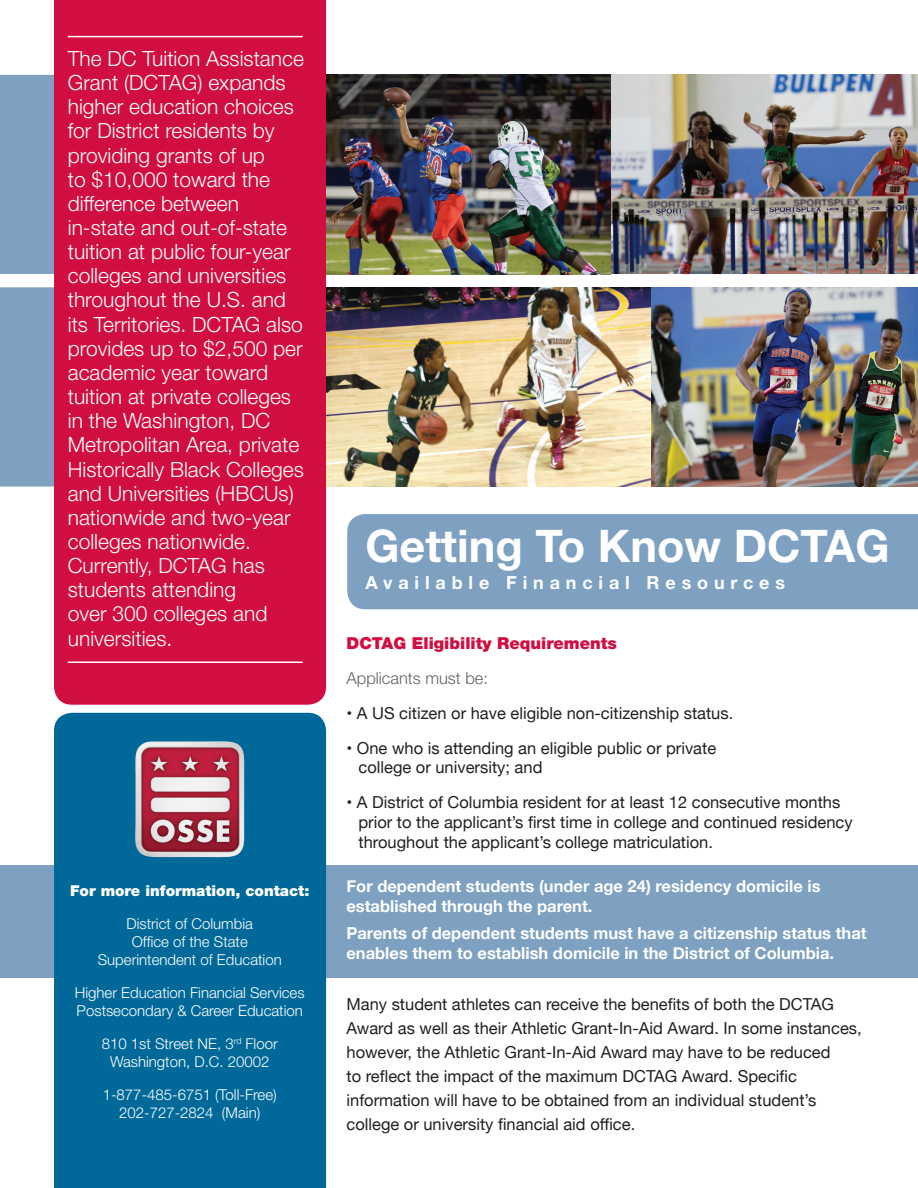
<style>
.page{position:relative;width:918px;height:1188px;background:#fff}
.page>*{position:absolute;margin:0;border:0;box-sizing:border-box;transform-origin:0 0}
.t1{font:700 45px "Helvetica Neue LT Std";color:#fff}
.t2{font:300 21px/24.2px "Helvetica Neue LT Pro";color:#fff}
.t3{font:700 18px "Helvetica Neue LT Std";letter-spacing:.325em;color:#fff}
.t4{font:16.5px/24px "Helvetica Neue";color:#231f20}
.t5{font:700 16.5px/19.8px "Helvetica Neue";color:#fff}
.t6{font:900 16.5px "Helvetica Neue LT Pro";color:#d10e40}
.t7{font:300 16.5px "Helvetica Neue LT Pro";color:#636366}
.t8{font:300 15px/18px "Helvetica Neue LT Pro";color:#fff;text-align:center}
.t9{font:900 15px "Helvetica Neue LT Pro";color:#fff}
</style>
<div class="page">
<div style="left:0;top:287px;width:54px;height:200px;background:#7ea1c1"></div>
<div style="left:0;top:75px;width:918px;height:199px;background:#7ea1c1"></div>
<img style="left:610px;top:75px;width:308px;height:198px">
<div style="left:347px;top:514px;width:571px;height:95px;background:#7ea1c1"></div>
<div style="left:0;top:865px;width:918px;height:112px;background:#7ea1c1"></div>
<div style="left:54px;top:713px;width:272px;height:475px;background:#006999"></div>
<div style="left:54px;top:0;width:272px;height:705px;background:#d10e40"></div>
<hr style="left:68px;top:36px;width:235px;height:1px;background:#fff">
<hr style="left:68px;top:662px;width:235px;height:1px;background:#fff">
<img style="left:134px;top:741px;width:111px;height:117px">
<img style="left:326px;top:287px;width:592px;height:200px">
<img style="left:326px;top:75px;width:284px;height:199px">
<p class="t2" style="left:68px;top:46px;width:238px">The DC Tuition Assistance<br>Grant (DCTAG) expands higher education choices for District residents by providing grants of up<br>to $10,000 toward the difference between in-state and out-of-state tuition at public four-year colleges and universities throughout the U.S. and its Territories. DCTAG also provides up to $2,500 per academic year toward tuition at private colleges in the Washington, DC<br>Metropolitan Area, private<br>Historically Black Colleges and Universities (HBCUs) nationwide and two-year colleges nationwide.<br>Currently, DCTAG has students attending<br>over 300 colleges and universities.</p>
<p class="t9" style="left:70px;top:881px;width:241px">For more information, contact:</p>
<p class="t8" style="left:98px;top:914px;width:185px">District of Columbia<br>Office of the State<br>Superintendent of Education</p>
<p class="t8" style="left:75px;top:983px;width:231px;text-align:left">Higher Education Financial Services<br>Postsecondary &amp; Career Education</p>
<p class="t8" style="left:102px;top:1034px;width:178px">810 1st Street NE, 3<sup>rd</sup> Floor<br>Washington, D.C. 20002</p>
<p class="t8" style="left:103px;top:1085px;width:175px">1-877-485-6751 (Toll-Free)<br>202-727-2824 (Main)</p>
<h1 class="t1" style="left:365px;top:519px;width:526px">Getting To Know DCTAG</h1>
<p class="t3" style="left:365px;top:572px;width:421px">Available Financial Resources</p>
<p class="t6" style="left:346px;top:633px;width:272px">DCTAG Eligibility Requirements</p>
<p class="t7" style="left:346px;top:668px;width:143px">Applicants must be:</p>
<p class="t4" style="left:346px;top:702px;width:388px">• A US citizen or have eligible non-citizenship status.</p>
<p class="t4" style="left:358px;top:739px;width:359px;line-height:19.8px;text-indent:-12px">• One who is attending an eligible public or private college or university; and</p>
<p class="t4" style="left:358px;top:793px;width:496px;line-height:19.8px;text-indent:-12px">• A District of Columbia resident for at least 12 consecutive months prior to the applicant’s first time in college and continued residency throughout the applicant’s college matriculation.</p>
<p class="t5" style="left:346px;top:877px;width:476px">For dependent students (under age 24) residency domicile is established through the parent.</p>
<p class="t5" style="left:346px;top:924px;width:522px">Parents of dependent students must have a citizenship status that enables them to establish domicile in the District of Columbia.</p>
<p class="t4" style="left:346px;top:993px;width:517px">Many student athletes can receive the benefits of both the DCTAG Award as well as their Athletic Grant-In-Aid Award. In some instances, however, the Athletic Grant-In-Aid Award may have to be reduced<br>to reflect the impact of the maximum DCTAG Award. Specific information will have to be obtained from an individual student’s college or university financial aid office.</p>
</div>
